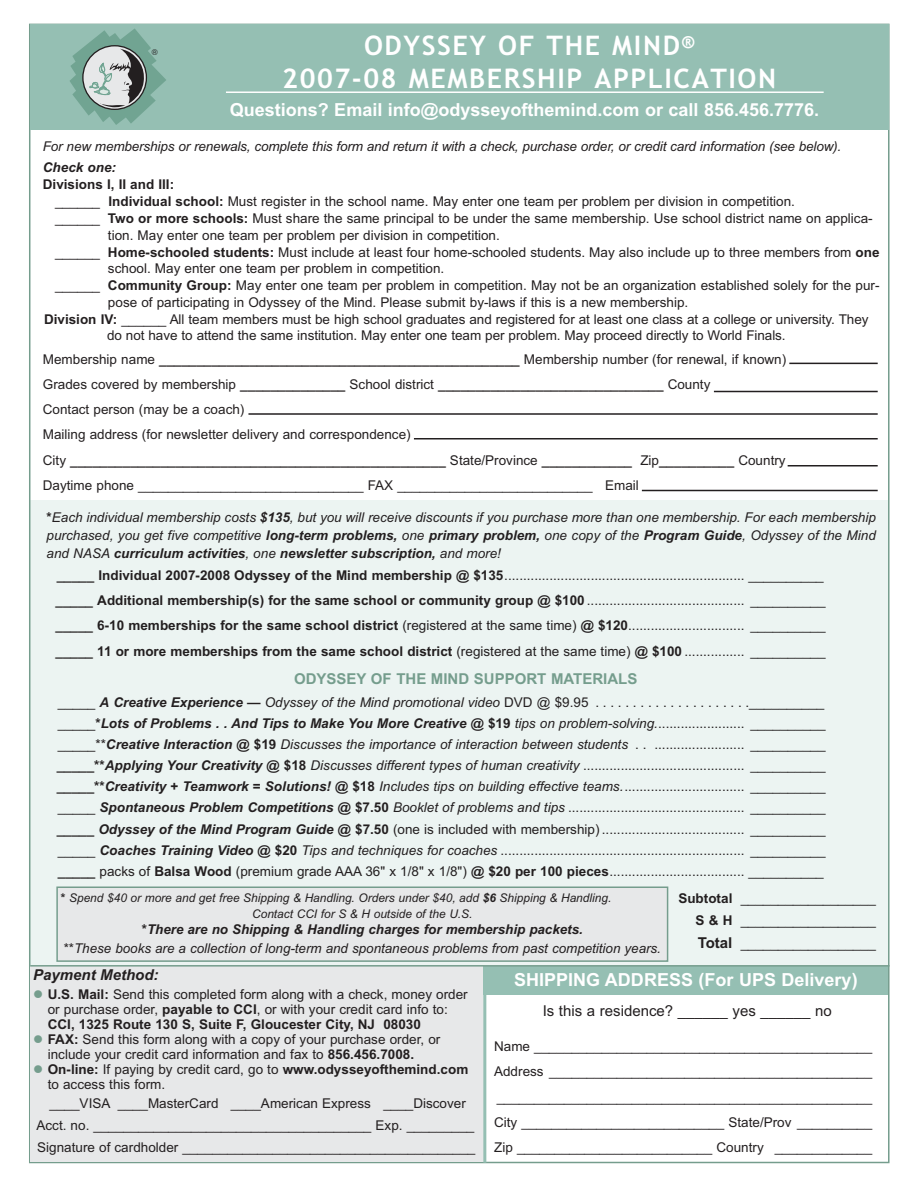
<style>
.page{position:relative;width:905px;height:1188px;background:#fff}
.page>*{position:absolute;margin:0;border:0;box-sizing:border-box;transform-origin:0 0}
.t1{font:700 27px/32.4px "Trebuchet MS";letter-spacing:.06em;color:#fff;text-align:center}
.t2{font:700 18px "Arial";color:#fff}
.t3{font:15px "Arial";color:#231f20}
.t4{font:700 15px "Arial";color:#759d8d}
.t5{font:italic 700 15px "Arial";color:#231f20}
.t6{font:13.5px/25.2px "Arial";color:#231f20}
.t7{font:italic 13.5px/18px "Arial";color:#231f20;text-align:justify}
.t8{font:italic 700 13.5px "Arial";color:#231f20}
.t9{font:700 13.5px "Arial";color:#231f20}
.t10{font:italic 12px/16.5px "Arial";color:#231f20}
.t11{font:8.1px "Helvetica";color:#231f20}
.s1{font-weight:700}
.s2{font-weight:700;font-style:italic}
.s3{font-style:italic}
.s4{font-weight:700;font-size:15px}
</style>
<div class="page">
<div style="left:30px;top:501px;width:857px;height:464px;background:#ecf4f2"></div>
<div style="left:30px;top:24px;width:858px;height:106px;background:#95bfb3"></div>
<div style="left:30px;top:966px;width:453px;height:196px;background:#e7e8e9"></div>
<div style="left:483px;top:966px;width:405px;height:29px;background:#95bfb3"></div>
<hr style="left:483px;top:966px;width:3px;height:197px;background:#95bfb3">
<div style="left:58px;top:888px;width:608px;height:72px;background:#e7e8e9"></div>
<div style="left:56px;top:886px;width:612px;height:76px;border:2px solid #759d8d"></div>
<hr style="left:226px;top:91px;width:597px;height:2px;background:#fff">
<hr style="left:789px;top:363px;width:88px;height:1px;background:#231f20">
<hr style="left:714px;top:391px;width:163px;height:1px;background:#231f20">
<hr style="left:248px;top:413px;width:629px;height:2px;background:#231f20">
<hr style="left:787px;top:465px;width:90px;height:1px;background:#231f20">
<hr style="left:30px;top:965px;width:859px;height:2px;background:#759d8d">
<hr style="left:414px;top:438px;width:463px;height:2px;background:#231f20">
<hr style="left:642px;top:490px;width:235px;height:1px;background:#231f20">
<svg style="left:70px;top:28px;width:96px;height:97px"></svg>
<p class="t11" style="left:152px;top:47px;width:7px">®</p>
<h1 class="t1" style="left:282px;top:30px;width:495px">ODYSSEY OF THE MIND<sup>®<br></sup>2007-08 MEMBERSHIP APPLICATION</h1>
<h2 class="t2" style="left:230px;top:99px;width:591px">Questions? Email info@odysseyofthemind.com or call 856.456.7776.</h2>
<p class="t7" style="left:43px;top:137px;width:800px">For new memberships or renewals, complete this form and return it with a check, purchase order, or credit card information (see below).</p>
<p class="t8" style="left:43px;top:159px;width:75px">Check one:</p>
<p class="t9" style="left:43px;top:176px;width:133px">Divisions I, II and III:</p>
<p class="t6" style="left:55px;top:189px;width:741px">______ <span class="s1">Individual school:</span> Must register in the school name. May enter one team per problem per division in competition.</p>
<p class="t6" style="left:55px;top:206px;width:819px">______ <span class="s1">Two or more schools:</span> Must share the same principal to be under the same membership. Use school district name on applica-</p>
<p class="t6" style="left:108px;top:222px;width:393px">tion. May enter one team per problem per division in competition.</p>
<p class="t6" style="left:55px;top:240px;width:826px">______ <span class="s1">Home-schooled students:</span> Must include at least four home-schooled students. May also include up to three members from <span class="s1">one</span></p>
<p class="t6" style="left:108px;top:256px;width:338px">school. May enter one team per problem in competition.</p>
<p class="t6" style="left:55px;top:273px;width:826px">______ <span class="s1">Community Group:</span> May enter one team per problem in competition. May not be an organization established solely for the pur-</p>
<p class="t6" style="left:108px;top:289px;width:582px">pose of participating in Odyssey of the Mind. Please submit by-laws if this is a new membership.</p>
<p class="t6" style="left:44px;top:307px;width:826px"><span class="s1">Division IV:</span> ______ All team members must be high school graduates and registered for at least one class at a college or university. They</p>
<p class="t6" style="left:107px;top:323px;width:680px">do not have to attend the same institution. May enter one team per problem. May proceed directly to World Finals.</p>
<p class="t6" style="left:43px;top:346px;width:745px">Membership name <span class="s1">________________________________________________</span> Membership number (for renewal, if known)<br>Grades covered by membership <span class="s1">______________</span> School district <span class="s1">______________________________</span> County<br>Contact person (may be a coach)<br>Mailing address (for newsletter delivery and correspondence)<br>City <span class="s1">__________________________________________________</span> State/Province <span class="s1">____________</span> Zip<span class="s1">__________</span> Country Daytime phone ______________________________ FAX __________________________ Email</p>
<p class="t7" style="left:47px;top:509px;width:830px"><span class="s1">*</span>Each individual membership costs <span class="s1">$135</span>, but you will receive discounts if you purchase more than one membership. For each membership purchased, you get five competitive <span class="s1">long-term problems,</span> one <span class="s1">primary problem,</span> one copy of the <span class="s1">Program Guide</span>, Odyssey of the Mind and NASA <span class="s1">curriculum activities</span>, one <span class="s1">newsletter subscription,</span> and more!</p>
<p class="t6" style="left:56px;top:563px;width:771px"><span class="s2">_____</span> <span class="s1">Individual 2007-2008 Odyssey of the Mind membership</span> <span class="s2">@</span> <span class="s1">$135</span>................................................................ __________ <span class="s2">_____</span> <span class="s1">Additional membership(s) for the same school or community group</span> <span class="s2">@</span> <span class="s1">$100</span> .......................................... __________ <span class="s2">_____</span> <span class="s1">6-10 memberships for the same school district</span> (registered at the same time) <span class="s2">@</span> <span class="s1">$120</span>............................... __________ <span class="s2">_____</span> <span class="s1">11 or more memberships from the same school district</span> (registered at the same time) <span class="s2">@</span> <span class="s1">$100</span> ................ __________</p>
<p class="t4" style="left:294px;top:670px;width:345px">ODYSSEY OF THE MIND SUPPORT MATERIALS</p>
<p class="t6" style="left:57px;top:691px;width:770px;line-height:21.1px;text-align:justify">_____ <span class="s2">A Creative Experience —</span> <span class="s3">Odyssey of the Mind promotional video</span> DVD @ $9.95 . . . . . . . . . . . . . . . . . . . . .__________ _____<span class="s2">*Lots of Problems . . And Tips to Make You More Creative @</span> <span class="s1">$19</span> <span class="s3">tips on problem-solving.</span>....................... __________ _____**<span class="s2">Creative Interaction</span> <span class="s1">@ $19</span> <span class="s3">Discusses the importance of interaction between students</span> . . ........................ __________ <span class="s2">_____**Applying Your Creativity</span> <span class="s1">@ $18</span> <span class="s3">Discusses different types of human creativity</span> ........................................... __________ <span class="s2">_____**Creativity + Teamwork = Solutions! @</span> <span class="s1">$18</span> <span class="s3">Includes tips on building effective teams.</span>................................ __________ _____ <span class="s2">Spontaneous Problem Competitions</span> <span class="s1">@ $7.50</span> <span class="s3">Booklet of problems and tips</span> ............................................... __________ <span class="s2">_____ Odyssey of the Mind Program Guide</span> <span class="s1">@ $7.50</span> (one is included with membership) ...................................... __________ _____ <span class="s2">Coaches Training Video</span> <span class="s1">@ $20</span> <span class="s3">Tips and techniques for coaches</span> ................................................................. __________ <span class="s2">_____</span> packs of <span class="s1">Balsa Wood</span> (premium grade AAA 36" x 1/8" x 1/8") <span class="s1">@ $20 per 100 pieces</span>.................................... __________</p>
<p class="t6" style="left:695px;top:887px;width:182px;line-height:22.5px;text-align:justify;text-indent:-17px"><span class="s1">Subtotal</span> __________________ <span class="s1">S &amp; H</span> __________________ <span class="s4">Total</span> __________________</p>
<p class="t5" style="left:33px;top:966px;width:127px">Payment Method:</p>
<p class="t6" style="left:48px;top:987px;width:422px;line-height:15px"><span class="s1">U.S. Mail:</span> Send this completed form along with a check, money order or purchase order, <span class="s1">payable to CCI</span>, or with your credit card info to:<br><span class="s1">CCI, 1325 Route 130 S, Suite F, Gloucester City, NJ 08030<br>FAX:</span> Send this form along with a copy of your purchase order, or include your credit card information and fax to <span class="s1">856.456.7008.<br>On-line:</span> If paying by credit card, go to <span class="s1">www.odysseyofthemind.com </span>to access this form.</p>
<p class="t6" style="left:36px;top:1092px;width:440px;line-height:22.2px;text-align:center">____VISA ____MasterCard ____American Express ____Discover<br>Acct. no. _____________________________________ Exp. _________<br>Signature of cardholder _______________________________________</p>
<p class="t10" style="left:252px;top:889px;width:360px;text-indent:-191px"><span class="s1">*</span> Spend $40 or more and get free Shipping &amp; Handling. Orders under $40, add <span class="s1">$6</span> Shipping &amp; Handling.<br>Contact CCI for S &amp; H outside of the U.S.</p>
<p class="t8" style="left:142px;top:921px;width:442px">*There are no Shipping &amp; Handling charges for membership packets.</p>
<p class="t7" style="left:64px;top:939px;width:598px">**These books are a collection of long-term and spontaneous problems from past competition years.</p>
<h2 class="t2" style="left:514px;top:969px;width:345px">SHIPPING ADDRESS (For UPS Delivery)</h2>
<p class="t3" style="left:542px;top:1002px;width:290px">Is this a residence? ______ yes ______ no</p>
<p class="t6" style="left:494px;top:1034px;width:379px;text-align:justify">Name _____________________________________________ Address ___________________________________________ __________________________________________________ City ___________________________ State/Prov __________ Zip __________________________ Country _____________</p>
</div>
